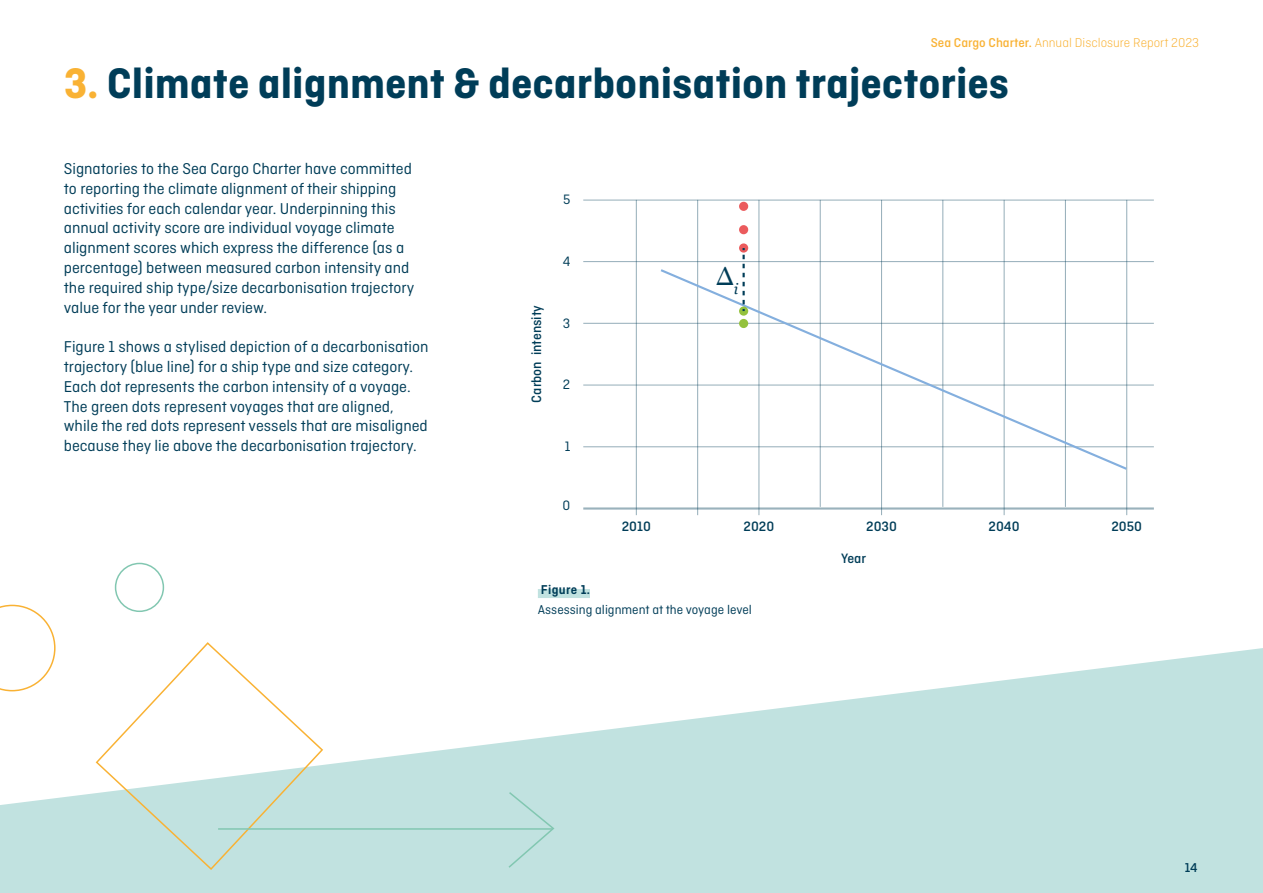
<style>
.page{position:relative;width:1263px;height:893px;background:#fff}
.page>*{position:absolute;margin:0;border:0;box-sizing:border-box;transform-origin:0 0}
.t1{font:700 45px "Ciutadella";color:#003d58}
.t2{font:25.8px "Georgia";color:#003d58}
.t3{font:16.5px/19.8px "Ciutadella";color:#003d58}
.t4{font:500 14.4px "Ciutadella";color:#003d58}
.t5{font:14.4px "Ciutadella";color:#003d58}
.t6{font:300 13.5px "Ciutadella";color:#f9b234}
.t7{font:13.5px "Ciutadella";color:#003d58}
.t8{font:600 13.5px "Ciutadella";letter-spacing:.025em;color:#003d58}
.t9{font:500 13.5px "Ciutadella";color:#003d58}
.s1{font-weight:500}
.s2{color:#f9b234}
</style>
<div class="page">
<svg style="left:0;top:648px;width:1263px;height:245px;fill:#c1e2e0"></svg>
<div style="left:538px;top:589px;width:52px;height:9px;background:#c1e2e0"></div>
<svg style="left:95px;top:642px;width:229px;height:229px"></svg>
<svg style="left:0;top:605px;width:56px;height:86px"></svg>
<div style="left:115px;top:563px;width:49px;height:49px;border:2px solid #82c7b1;border-radius:50%"></div>
<div style="left:507px;top:790px;width:49px;height:79px;background:#c1e2e0"></div>
<hr style="left:218px;top:828px;width:335px;height:2px;background:#82c7b1">
<hr style="left:697px;top:200px;width:1px;height:315px;background:#003d58">
<hr style="left:583px;top:507px;width:571px;height:3px;background:#003d58">
<hr style="left:583px;top:384px;width:571px;height:2px;background:#003d58">
<hr style="left:583px;top:261px;width:571px;height:1px;background:#003d58">
<hr style="left:636px;top:200px;width:1px;height:315px;background:#003d58">
<hr style="left:758px;top:200px;width:1px;height:315px;background:#003d58">
<hr style="left:820px;top:200px;width:1px;height:307px;background:#003d58">
<hr style="left:881px;top:200px;width:1px;height:315px;background:#003d58">
<hr style="left:942px;top:200px;width:1px;height:307px;background:#003d58">
<hr style="left:1003px;top:200px;width:2px;height:315px;background:#003d58">
<hr style="left:1065px;top:200px;width:1px;height:307px;background:#003d58">
<hr style="left:1126px;top:200px;width:1px;height:315px;background:#003d58">
<hr style="left:583px;top:323px;width:571px;height:1px;background:#003d58">
<hr style="left:583px;top:200px;width:571px;height:1px;background:#003d58">
<hr style="left:583px;top:446px;width:571px;height:1px;background:#003d58">
<svg style="left:658px;top:267px;width:471px;height:205px"></svg>
<div style="left:739px;top:202px;width:9px;height:9px;background:#eb5b5d;border-radius:50%"></div>
<div style="left:739px;top:225px;width:9px;height:9px;background:#eb5b5d;border-radius:50%"></div>
<div style="left:739px;top:306px;width:9px;height:10px;background:#94c23d;border-radius:50%"></div>
<div style="left:739px;top:319px;width:9px;height:9px;background:#94c23d;border-radius:50%"></div>
<div style="left:739px;top:243px;width:9px;height:10px;background:#eb5b5d;border-radius:50%"></div>
<svg style="left:742px;top:248px;width:3px;height:63px"></svg>
<p class="t6" style="left:931px;top:35px;width:270px"><span class="s1">Sea Cargo Charter.</span> Annual Disclosure Report 2023</p>
<h1 class="t1" style="left:64px;top:57px;width:947px"><span class="s2">3.</span> Climate alignment &amp; decarbonisation trajectories</h1>
<p class="t3" style="left:64px;top:159px;width:352px">Signatories to the Sea Cargo Charter have committed to reporting the climate alignment of their shipping activities for each calendar year. Underpinning this annual activity score are individual voyage climate alignment scores which express the difference (as a percentage) between measured carbon intensity and the required ship type/size decarbonisation trajectory value for the year under review.</p>
<p class="t3" style="left:64px;top:337px;width:366px">Figure 1 shows a stylised depiction of a decarbonisation trajectory (blue line) for a ship type and size category.<br>Each dot represents the carbon intensity of a voyage.<br>The green dots represent voyages that are aligned, while the red dots represent vessels that are misaligned because they lie above the decarbonisation trajectory.</p>
<p class="t5" style="left:563px;top:192px;width:9px">5</p>
<p class="t4" style="left:528px;top:403px;width:99px;rotate:-90deg">Carbon intensity</p>
<p class="t5" style="left:563px;top:253px;width:9px">4</p>
<p class="t5" style="left:563px;top:315px;width:9px">3</p>
<p class="t5" style="left:563px;top:377px;width:9px">2</p>
<p class="t5" style="left:565px;top:438px;width:7px">1</p>
<p class="t5" style="left:562px;top:497px;width:9px">0</p>
<p class="t4" style="left:622px;top:518px;width:31px">2010</p>
<h2 class="t2" style="left:717px;top:257px;width:23px">Δ<sub>i</sub></h2>
<p class="t4" style="left:744px;top:518px;width:32px">2020</p>
<p class="t4" style="left:866px;top:518px;width:32px">2030</p>
<p class="t4" style="left:841px;top:550px;width:27px">Year</p>
<p class="t8" style="left:541px;top:581px;width:51px">Figure 1.</p>
<p class="t7" style="left:538px;top:602px;width:215px">Assessing alignment at the voyage level</p>
<p class="t4" style="left:988px;top:518px;width:33px">2040</p>
<p class="t4" style="left:1111px;top:518px;width:32px">2050</p>
<p class="t9" style="left:1185px;top:860px;width:14px">14</p>
</div>
